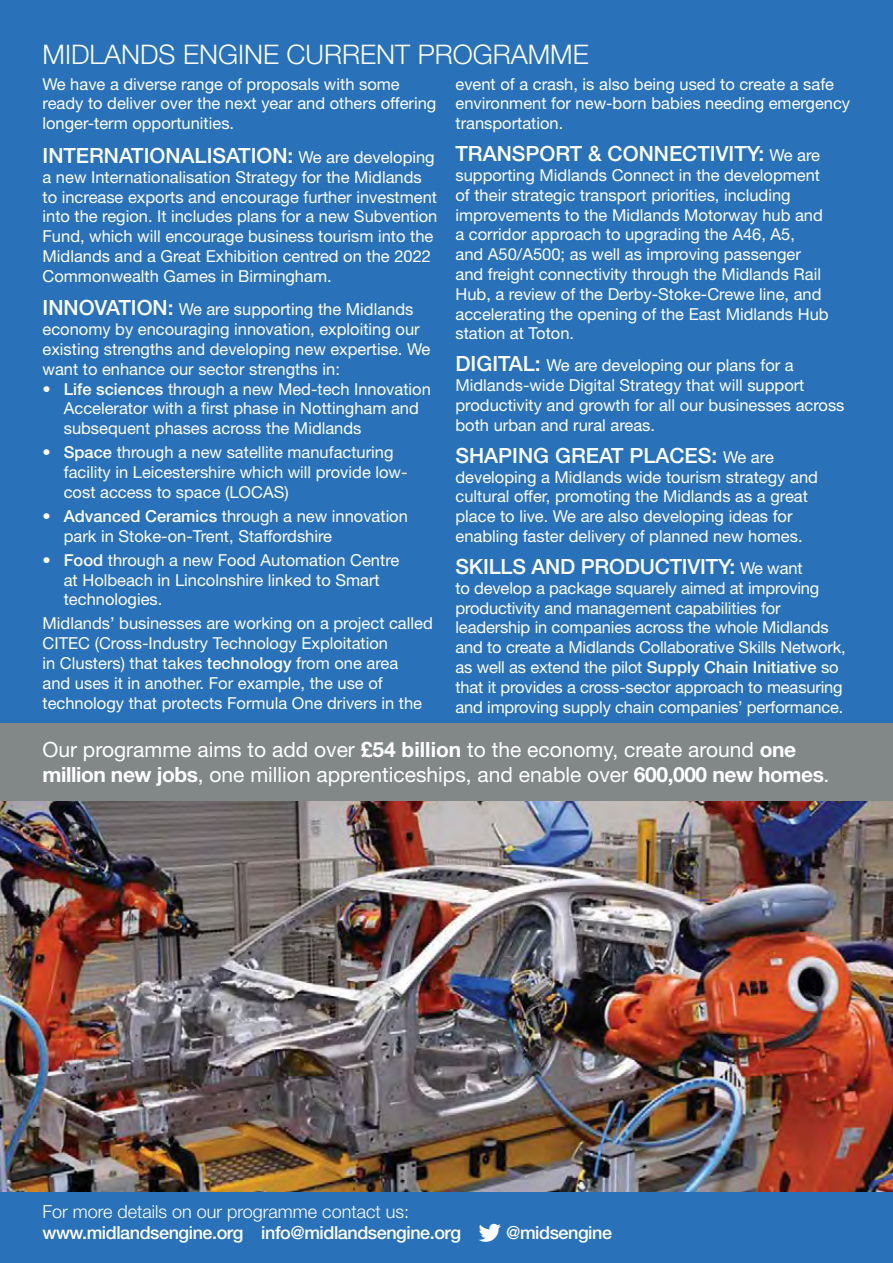
<style>
.page{position:relative;width:893px;height:1263px;background:#fff}
.page>*{position:absolute;margin:0;border:0;box-sizing:border-box;transform-origin:0 0}
.t1{font:300 27px "Helvetica Neue";color:#fff}
.t2{font:21px/25.2px "Helvetica Neue";color:#fff}
.t3{font:500 21px "Helvetica Neue";color:#fff}
.t4{font:500 18px "Helvetica Neue";letter-spacing:-.025em;color:#fff}
.t5{font:300 18px "Helvetica Neue";color:#fff}
.t6{font:16.5px/19.8px "Helvetica Neue";color:#fff}
.s1{font-weight:400;font-size:16.5px}
.s2{font-weight:500;font-size:21px}
.s3{font-weight:500}
.s4{font-weight:700}
</style>
<div class="page">
<div style="left:0;top:0;width:893px;height:774px;background:#2972b9"></div>
<div style="left:0;top:723px;width:893px;height:78px;background:#828788"></div>
<div style="left:0;top:1191px;width:893px;height:72px;background:#2972b9"></div>
<img style="left:0;top:801px;width:893px;height:390px">
<h1 class="t1" style="left:43px;top:38px;width:39px">Midlands</h1>
<h1 class="t1" style="left:183px;top:38px;width:33px">Engine</h1>
<h1 class="t1" style="left:287px;top:38px;width:56px">Current</h1>
<h1 class="t1" style="left:418px;top:38px;width:37px">Programme</h1>
<p class="t6" style="left:43px;top:74px;width:395px">We have a diverse range of proposals with some ready to deliver over the next year and others offering longer-term opportunities.</p>
<p class="t3" style="left:43px;top:143px;width:394px">Internationalisation: <span class="s1">We are developing</span></p>
<p class="t6" style="left:43px;top:167px;width:396px">a new Internationalisation Strategy for the Midlands to increase exports and encourage further investment into the region. It includes plans for a new Subvention Fund, which will encourage business tourism into the Midlands and a Great Exhibition centred on the 2022<br>Commonwealth Games in Birmingham.</p>
<p class="t6" style="left:43px;top:299px;width:389px"><span class="s2">Innovation:</span> We are supporting the Midlands economy by encouraging innovation, exploiting our existing strengths and developing new expertise. We want to enhance our sector strengths in:</p>
<p class="t6" style="left:64px;top:379px;width:369px;text-indent:-21px">• <span class="s3">Life sciences</span> through a new Med-tech Innovation<br>Accelerator with a first phase in Nottingham and subsequent phases across the Midlands</p>
<p class="t6" style="left:64px;top:442px;width:345px;text-indent:-21px">• <span class="s3">Space</span> through a new satellite manufacturing facility in Leicestershire which will provide low&shy;cost access to space (LOCAS)</p>
<p class="t6" style="left:64px;top:506px;width:346px;text-indent:-21px">• <span class="s3">Advanced Ceramics</span> through a new innovation park in Stoke-on-Trent, Staffordshire</p>
<p class="t6" style="left:64px;top:550px;width:337px;text-indent:-21px">• <span class="s3">Food</span> through a new Food Automation Centre at Holbeach in Lincolnshire linked to Smart technologies.</p>
<p class="t6" style="left:43px;top:613px;width:392px">Midlands’ businesses are working on a project called CITEC (Cross-Industry Technology Exploitation<br>in Clusters) that takes <span class="s3">technology</span> from one area<br>and uses it in another. For example, the use of technology that protects Formula One drivers in the</p>
<p class="t6" style="left:455px;top:74px;width:396px">event of a crash, is also being used to create a safe environment for new-born babies needing emergency transportation.</p>
<p class="t3" style="left:455px;top:141px;width:366px">Transport &amp; Connectivity: <span class="s1">We are</span></p>
<p class="t6" style="left:455px;top:165px;width:375px">supporting Midlands Connect in the development of their strategic transport priorities, including improvements to the Midlands Motorway hub and a corridor approach to upgrading the A46, A5,<br>and A50/A500; as well as improving passenger and freight connectivity through the Midlands Rail Hub, a review of the Derby-Stoke-Crewe line, and accelerating the opening of the East Midlands Hub station at Toton.</p>
<p class="t6" style="left:455px;top:355px;width:391px"><span class="s2">Dig ital:</span> We are developing our plans for a Midlands-wide Digital Strategy that will support productivity and growth for all our businesses across both urban and rural areas.</p>
<p class="t3" style="left:455px;top:443px;width:229px">SHAPIN G GREATPLACES</p>
<p class="t6" style="left:455px;top:447px;width:364px;text-indent:256px"><span class="s2">:</span> We are developing a Midlands wide tourism strategy and cultural offer, promoting the Midlands as a great place to live. We are also developing ideas for enabling faster delivery of planned new homes.</p>
<p class="t3" style="left:455px;top:554px;width:349px">Skills and Produ ctivity: <span class="s1">We want</span></p>
<p class="t6" style="left:455px;top:578px;width:392px">to develop a package squarely aimed at improving productivity and management capabilities for leadership in companies across the whole Midlands and to create a Midlands Collaborative Skills Network, as well as extend the pilot <span class="s3">Supply Chain Initiative</span> so that it provides a cross-sector approach to measuring and improving supply chain companies’ performance.</p>
<p class="t2" style="left:43px;top:736px;width:788px">Our programme aims to add over <span class="s4">£54 billion</span> to the economy, create around <span class="s4">one million new jobs</span>, one million apprenticeships, and enable over <span class="s4">600,000 new homes</span>.</p>
<p class="t5" style="left:43px;top:1200px;width:368px">For more details on our programme contact us:</p>
<p class="t4" style="left:43px;top:1222px;width:420px">www.midlandsengine.org info@midlandsengine.org</p>
<p class="t4" style="left:506px;top:1222px;width:107px">@midsengine</p>
</div>
